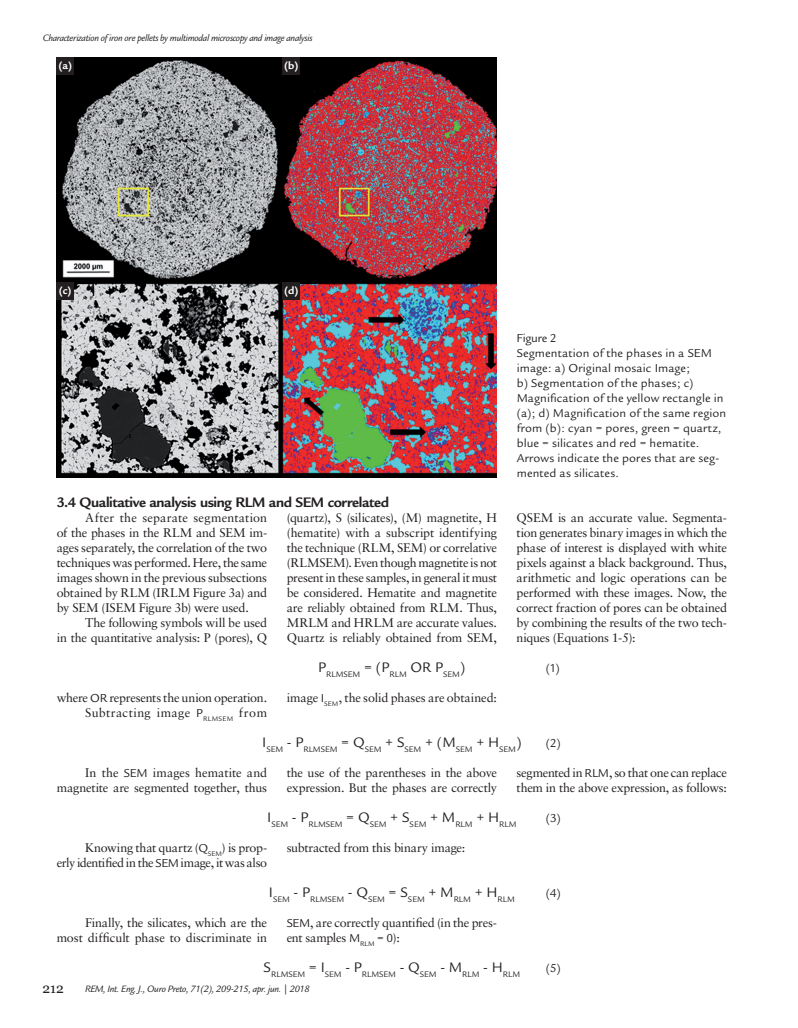
<style>
.page{position:relative;width:798px;height:1028px;background:#fff}
.page>*{position:absolute;margin:0;border:0;box-sizing:border-box;transform-origin:0 0}
.Subtítulo{font:700 15px "Legacy Sans";letter-spacing:-.025em;color:#231f20}
.t1{font:13.75px "Georgia";color:#231f20}
.Texto_-_EN{font:12.5px/15px "Sabon LT Std";letter-spacing:-.015em;color:#231f20;text-align:right}
.Legenda{font:12.5px/15px "Legacy Sans";letter-spacing:.01em;color:#231f20}
.Texto_-_EN-2{font:12.5px "Sabon LT Std";letter-spacing:.035em;color:#231f20}
.legenda_PT{font:700 11.25px "Legacy Sans";color:#fff}
.t2{font:italic 10px "Legacy Sans";letter-spacing:-.025em;color:#231f20}
.Formula{font:8.75px "Legacy Sans";color:#231f20}
.s1{font-family:"Legacy Sans"}
</style>
<div class="page">
<img style="left:56px;top:57px;width:440px;height:420px">
<div style="left:56px;top:57px;width:18px;height:18px;background:#231f20"></div>
<div style="left:282px;top:57px;width:18px;height:18px;background:#231f20"></div>
<div style="left:56px;top:282px;width:18px;height:18px;background:#231f20"></div>
<div style="left:282px;top:282px;width:18px;height:18px;background:#231f20"></div>
<p class="t2" style="left:43px;top:32px;width:271px">Characterization of iron ore pellets by multimodal microscopy and image analysis</p>
<p class="legenda_PT" style="left:58px;top:59px;width:15px">(a)</p>
<p class="legenda_PT" style="left:284px;top:59px;width:16px">(b)</p>
<p class="legenda_PT" style="left:59px;top:284px;width:14px">(c)</p>
<p class="legenda_PT" style="left:284px;top:284px;width:16px">(d)</p>
<p class="Legenda" style="left:516px;top:330px;width:41px">Figure 2</p>
<p class="Legenda" style="left:516px;top:345px;width:196px">Segmentation of the phases in a SEM image: a) Original mosaic Image;</p>
<p class="Legenda" style="left:516px;top:375px;width:178px">b) Segmentation of the phases; c)</p>
<p class="Legenda" style="left:516px;top:390px;width:211px">Magnification of the yellow rectangle in (a); d) Magnification of the same region from (b): cyan = pores, green = quartz, blue = silicates and red = hematite.<br>Arrows indicate the pores that are seg&shy;mented as silicates.</p>
<p class="Subtítulo" style="left:57px;top:493px;width:334px">3.4 Qualitative analysis using RLM and SEM correlated</p>
<p class="Texto_-_EN" style="left:57px;top:510px;width:212px;text-align:justify;text-indent:28px">After the separate segmentation of the phases in the RLM and SEM im&shy;ages separately, the correlation of the two techniques was performed. Here, the same images shown in the previous subsections obtained by RLM (IRLM Figure 3a) and by SEM (ISEM Figure 3b) were used.</p>
<p class="Texto_-_EN" style="left:57px;top:615px;width:212px">The following symbols will be used<br>in the quantitative analysis: P (pores), Q</p>
<p class="Texto_-_EN" style="left:286px;top:510px;width:212px;text-align:justify">(quartz), S (silicates), (M) magnetite, H (hematite) with a subscript identifying the technique (RLM, SEM) or correlative (RLMSEM). Even though magnetite is not present in these samples, in general it must be considered. Hematite and magnetite are reliably obtained from RLM. Thus, MRLM and HRLM are accurate values.<br>Quartz is reliably obtained from SEM,</p>
<p class="Texto_-_EN" style="left:516px;top:510px;width:212px;text-align:justify">QSEM is an accurate value. Segmenta&shy;tion generates binary images in which the phase of interest is displayed with white pixels against a black background. Thus, arithmetic and logic operations can be performed with these images. Now, the correct fraction of pores can be obtained by combining the results of the two tech&shy;niques (Equations 1-5):</p>
<p class="Formula" style="left:318px;top:669px;width:149px"><sup>P</sup>RLMSEM <sup>=</sup> <sup>(P</sup>RLM <sup>OR</sup> <sup>P</sup>SEM<sup>)</sup></p>
<p class="Legenda" style="left:545px;top:660px;width:16px">(1)</p>
<p class="Texto_-_EN" style="left:57px;top:690px;width:212px">where <span class="s1">OR</span> represents the union operation.</p>
<p class="Texto_-_EN-2" style="left:85px;top:705px;width:183px">Subtracting image <span class="s1">P</span><sub>RLMSEM</sub> from</p>
<p class="Texto_-_EN" style="left:286px;top:690px;width:212px">image <span class="s1">I</span><sub>SEM</sub>, the solid phases are obtained:</p>
<p class="Formula" style="left:262px;top:744px;width:261px"><sup>I</sup>SEM <sup>-</sup> <sup>P</sup>RLMSEM <sup>=</sup> <sup>Q</sup>SEM <sup>+</sup> <sup>S</sup>SEM <sup>+</sup> <sup>(M</sup>SEM <sup>+</sup> <sup>H</sup>SEM<sup>)</sup></p>
<p class="Texto_-_EN" style="left:57px;top:765px;width:212px">In the <span class="s1">SEM</span> images hematite and magnetite are segmented together, thus</p>
<p class="Texto_-_EN" style="left:286px;top:765px;width:212px;text-align:left">the use of the parentheses in the above expression. But the phases are correctly</p>
<p class="Texto_-_EN" style="left:516px;top:765px;width:212px;text-align:left">segmented in <span class="s1">RLM</span>, so that one can replace them in the above expression, as follows:</p>
<p class="Formula" style="left:267px;top:819px;width:251px"><sup>I</sup>SEM <sup>-</sup> <sup>P</sup>RLMSEM <sup>=</sup> <sup>Q</sup>SEM <sup>+</sup> <sup>S</sup>SEM <sup>+</sup> <sup>M</sup>RLM <sup>+</sup> <sup>H</sup>RLM</p>
<p class="Texto_-_EN" style="left:57px;top:840px;width:212px">Knowing that quartz (<span class="s1">Q</span><sub>SEM</sub>) is prop-<br>erly identified in the <span class="s1">SEM</span> image, it was also</p>
<p class="Texto_-_EN" style="left:286px;top:840px;width:180px">subtracted from this binary image:</p>
<p class="Formula" style="left:269px;top:894px;width:247px"><sup>I</sup>SEM <sup>-</sup> <sup>P</sup>RLMSEM <sup>-</sup> <sup>Q</sup>SEM <sup>=</sup> <sup>S</sup>SEM <sup>+</sup> <sup>M</sup>RLM <sup>+</sup> <sup>H</sup>RLM</p>
<p class="Texto_-_EN" style="left:57px;top:915px;width:212px">Finally, the silicates, which are the most difficult phase to discriminate in</p>
<p class="Texto_-_EN" style="left:286px;top:915px;width:212px;text-align:left"><span class="s1">SEM</span>, are correctly quantified (in the pres&shy;ent samples <span class="s1">M</span><sub>RLM</sub> <span class="s1">= 0</span>):</p>
<p class="Formula" style="left:263px;top:969px;width:258px"><sup>S</sup>RLMSEM <sup>=</sup> <sup>I</sup>SEM <sup>-</sup> <sup>P</sup>RLMSEM <sup>-</sup> <sup>Q</sup>SEM <sup>-</sup> <sup>M</sup>RLM <sup>-</sup> <sup>H</sup>RLM</p>
<p class="Legenda" style="left:545px;top:735px;width:16px">(2)</p>
<p class="Legenda" style="left:545px;top:810px;width:17px">(3)</p>
<p class="Legenda" style="left:545px;top:885px;width:17px">(4)</p>
<p class="Legenda" style="left:545px;top:960px;width:16px">(5)</p>
<p class="t1" style="left:43px;top:979px;width:23px">212</p>
<p class="t2" style="left:85px;top:983px;width:226px">REM, Int. Eng. J., Ouro Preto, 71(2), 209-215, apr. jun. | 2018</p>
</div>
